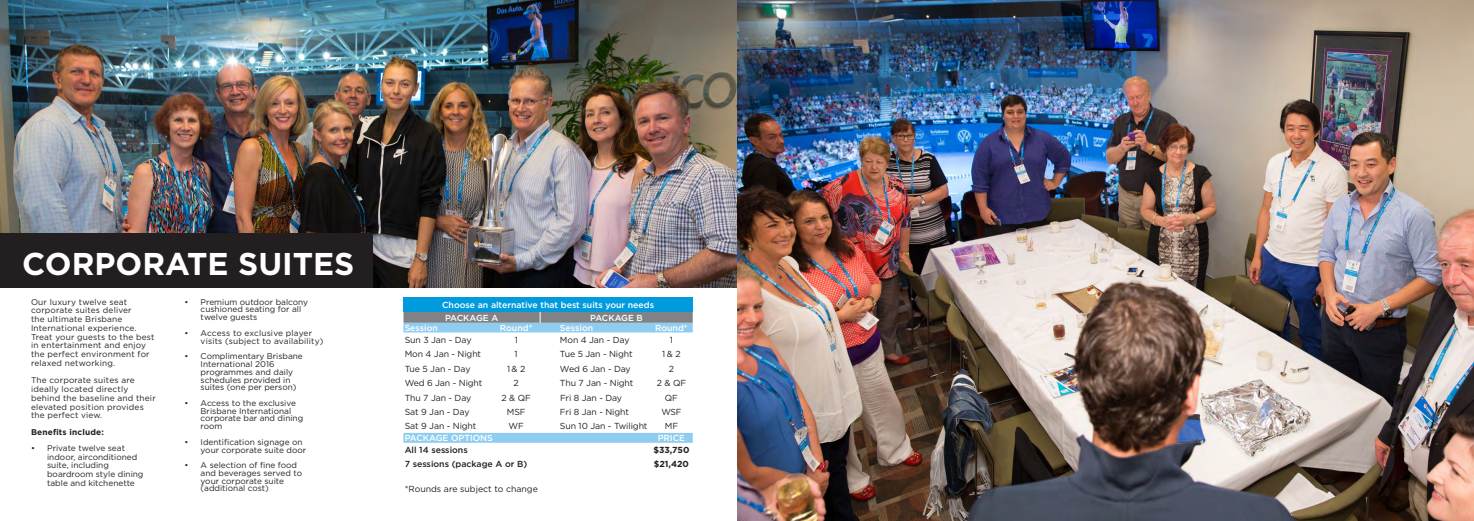
<style>
.page{position:relative;width:1474px;height:521px;background:#fff}
.page>*{position:absolute;margin:0;border:0;box-sizing:border-box;transform-origin:0 0}
.t1{font:700 31.5px "Gotham";color:#fff}
.t2{font:8.75px "Gotham";letter-spacing:-.01em;color:#231f20}
.t3{font:500 8.75px "Gotham";color:#fff}
.t4{font:500 8.75px "Gotham";color:#231f20}
.t5{font:500 8.75px "Gotham";letter-spacing:-.03em;color:#fff}
.t6{font:700 8.75px "Gotham";color:#231f20}
.t7{font:8.31px/7.9px "Gotham";color:#231f20}
.t8{font:8.31px/8.8px "Gotham";letter-spacing:.02em;color:#231f20}
.t9{font:700 8.31px "Gotham";letter-spacing:.02em;color:#231f20}
</style>
<div class="page">
<img style="left:0;top:0;width:737px;height:288px">
<div style="left:0;top:233px;width:372px;height:55px;background:#231f20"></div>
<div style="left:403px;top:298px;width:289px;height:14px;background:#009bde"></div>
<svg style="left:403px;top:433px;width:289px;height:10px;background:#91cef0"></svg>
<svg style="left:403px;top:312px;width:289px;height:20px;background:#88a5b7"></svg>
<img style="left:737px;top:0;width:736px;height:521px">
<p class="t1" style="left:22px;top:243px;width:334px">CORPORATE SUITES</p>
<p class="t8" style="left:31px;top:297px;width:125px">Our luxury twelve seat corporate suites deliver<br>the ultimate Brisbane<br>International experience.<br>Treat your guests to the best in entertainment and enjoy the perfect environment for relaxed networking.</p>
<p class="t8" style="left:31px;top:376px;width:126px">The corporate suites are ideally located directly behind the baseline and their elevated position provides the perfect view.</p>
<p class="t9" style="left:31px;top:426px;width:74px">Benefits include:</p>
<p class="t7" style="left:47px;top:443px;width:98px;line-height:8.8px;text-indent:-16px">• Private twelve seat indoor, airconditioned suite, including boardroom style dining table and kitchenette</p>
<p class="t7" style="left:201px;top:297px;width:109px;text-indent:-16px">• Premium outdoor balcony cushioned seating for all twelve guests</p>
<p class="t8" style="left:201px;top:329px;width:124px;line-height:7.9px;text-indent:-16px">• Access to exclusive player visits (subject to availability)</p>
<p class="t7" style="left:201px;top:352px;width:104px;text-indent:-16px">• Complimentary Brisbane<br>International 2016 programmes and daily schedules provided in suites (one per person)</p>
<p class="t7" style="left:201px;top:399px;width:104px;text-indent:-16px">• Access to the exclusive<br>Brisbane International corporate bar and dining room</p>
<p class="t7" style="left:201px;top:437px;width:107px;text-indent:-16px">• Identification signage on your corporate suite door</p>
<p class="t7" style="left:201px;top:461px;width:103px;text-indent:-16px">• A selection of fine food and beverages served to your corporate suite (additional cost)</p>
<p class="t3" style="left:442px;top:300px;width:213px">Choose an alternative that best suits your needs</p>
<p class="t5" style="left:445px;top:312px;width:55px">PACKAGE A</p>
<p class="t5" style="left:590px;top:312px;width:54px">PACKAGE B</p>
<p class="t3" style="left:405px;top:322px;width:35px">Session</p>
<p class="t3" style="left:500px;top:322px;width:34px">Round*</p>
<p class="t3" style="left:560px;top:322px;width:35px">Session</p>
<p class="t3" style="left:655px;top:322px;width:34px">Round*</p>
<p class="t2" style="left:405px;top:334px;width:68px">Sun 3 Jan - Day</p>
<p class="t2" style="left:514px;top:334px;width:5px">1</p>
<p class="t2" style="left:560px;top:334px;width:71px">Mon 4 Jan - Day</p>
<p class="t2" style="left:670px;top:334px;width:5px">1</p>
<p class="t2" style="left:405px;top:349px;width:78px">Mon 4 Jan - Night</p>
<p class="t2" style="left:514px;top:349px;width:5px">1</p>
<p class="t2" style="left:560px;top:349px;width:74px">Tue 5 Jan - Night</p>
<p class="t2" style="left:662px;top:349px;width:20px">1&amp; 2</p>
<p class="t2" style="left:405px;top:363px;width:67px">Tue 5 Jan - Day</p>
<p class="t2" style="left:507px;top:363px;width:20px">1&amp; 2</p>
<p class="t2" style="left:560px;top:363px;width:72px">Wed 6 Jan - Day</p>
<p class="t2" style="left:669px;top:363px;width:7px">2</p>
<p class="t2" style="left:405px;top:377px;width:79px">Wed 6 Jan - Night</p>
<p class="t2" style="left:513px;top:377px;width:7px">2</p>
<p class="t2" style="left:560px;top:377px;width:75px">Thu 7 Jan - Night</p>
<p class="t2" style="left:656px;top:377px;width:31px">2 &amp; QF</p>
<p class="t2" style="left:405px;top:392px;width:68px">Thu 7 Jan - Day</p>
<p class="t2" style="left:501px;top:392px;width:31px">2 &amp; QF</p>
<p class="t2" style="left:560px;top:392px;width:64px">Fri 8 Jan - Day</p>
<p class="t2" style="left:665px;top:392px;width:15px">QF</p>
<p class="t2" style="left:405px;top:406px;width:66px">Sat 9 Jan - Day</p>
<p class="t2" style="left:507px;top:406px;width:20px">MSF</p>
<p class="t2" style="left:560px;top:406px;width:71px">Fri 8 Jan - Night</p>
<p class="t2" style="left:661px;top:406px;width:22px">WSF</p>
<p class="t2" style="left:405px;top:420px;width:73px">Sat 9 Jan - Night</p>
<p class="t2" style="left:508px;top:420px;width:17px">WF</p>
<p class="t2" style="left:560px;top:420px;width:89px">Sun 10 Jan - Twilight</p>
<p class="t2" style="left:665px;top:420px;width:15px">MF</p>
<p class="t3" style="left:405px;top:432px;width:89px">PACKAGE OPTIONS</p>
<p class="t3" style="left:658px;top:432px;width:29px">PRICE</p>
<p class="t4" style="left:405px;top:444px;width:65px">All 14 sessions</p>
<p class="t6" style="left:653px;top:444px;width:37px">$33,750</p>
<p class="t4" style="left:405px;top:458px;width:124px">7 sessions (package A or B)</p>
<p class="t6" style="left:654px;top:458px;width:37px">$21,420</p>
<p class="t2" style="left:405px;top:483px;width:135px">*Rounds are subject to change</p>
</div>
